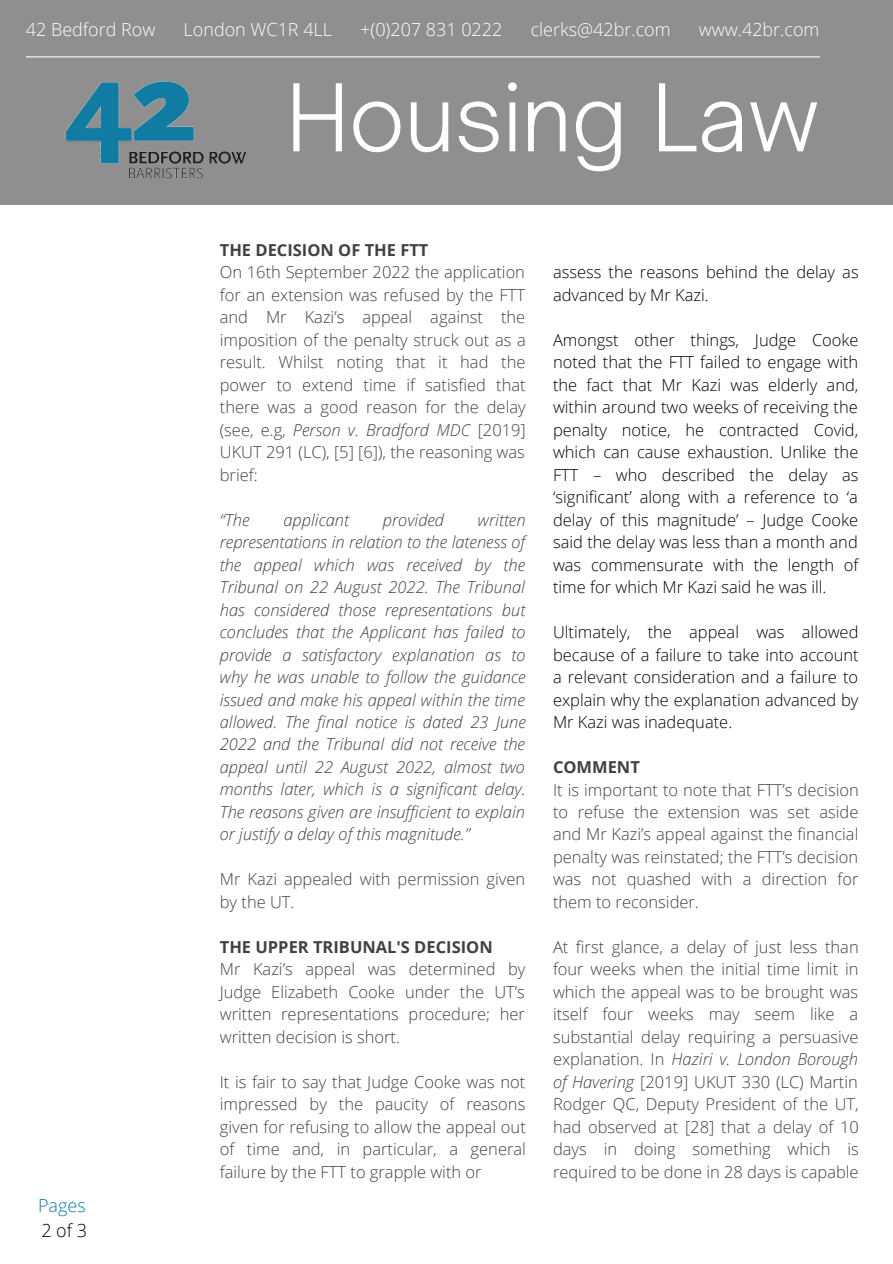
<style>
.page{position:relative;width:893px;height:1264px;background:#fff}
.page>*{position:absolute;margin:0;border:0;box-sizing:border-box;transform-origin:0 0}
.t1{font:300 89.1px "Open Sauce One";color:#fff}
.t2{font:300 18px "Open Sans";color:#fff}
.t3{font:300 18px "Open Sans";color:#117da4}
.t4{font:300 18px "Open Sans";color:#000}
.t5{font:300 16.5px/22.5px "Open Sans";color:#424141;text-align:justify}
.t6{font:300 16.5px/22.5px "Open Sans";color:#000;text-align:justify}
.t7{font:italic 300 16.5px/22.5px "Open Sans";color:#424141;text-align:justify}
.t8{font:700 16.5px "Open Sans";color:#424141}
.s1{font-style:italic}
</style>
<div class="page">
<div style="left:0;top:0;width:892px;height:205px;background:#8f8f8f"></div>
<hr style="left:26px;top:56px;width:793px;height:1px;background:#fff">
<img style="left:65px;top:81px;width:181px;height:98px">
<p class="t2" style="left:26px;top:16px;width:131px">42 Bedford Row</p>
<p class="t2" style="left:184px;top:16px;width:150px">London WC1R 4LL</p>
<p class="t2" style="left:360px;top:16px;width:144px">+(0)207 831 0222</p>
<p class="t2" style="left:530px;top:16px;width:141px">clerks@42br.com</p>
<p class="t2" style="left:698px;top:16px;width:122px">www.42br.com</p>
<p class="t1" style="left:286px;top:62px;width:534px">Housing Law</p>
<p class="t3" style="left:38px;top:1192px;width:49px">Pages</p>
<p class="t4" style="left:41px;top:1217px;width:47px">2 of 3</p>
<p class="t8" style="left:220px;top:238px;width:210px">THE DECISION OF THE FTT</p>
<p class="t5" style="left:220px;top:260px;width:307px">On 16th September 2022 the application for an extension was refused by the FTT and Mr Kazi’s appeal against the imposition of the penalty struck out as a result. Whilst noting that it had the power to extend time if satisfied that there was a good reason for the delay (see, e.g, <span class="s1">Person v. Bradford MDC</span> [2019] UKUT 291 (LC), [5] [6]), the reasoning was brief:</p>
<p class="t7" style="left:220px;top:508px;width:31px">“The</p>
<p class="t7" style="left:283px;top:508px;width:67px">applicant</p>
<p class="t7" style="left:383px;top:508px;width:63px">provided</p>
<p class="t7" style="left:220px;top:508px;width:307px;text-indent:258px">written representations in relation to the lateness of the appeal which was received by the Tribunal on 22 August 2022. The Tribunal has considered those representations but concludes that the Applicant has failed to provide a satisfactory explanation as to why he was unable to follow the guidance issued and make his appeal within the time allowed. The final notice is dated 23 June 2022 and the Tribunal did not receive the appeal until 22 August 2022, almost two months later, which is a significant delay.<br>The reasons given are insufficient to explain or justify a delay of this magnitude.”</p>
<p class="t5" style="left:220px;top:867px;width:307px">Mr Kazi appealed with permission given by the UT.</p>
<p class="t8" style="left:220px;top:935px;width:274px">THE UPPER TRIBUNAL'S DECISION</p>
<p class="t5" style="left:220px;top:957px;width:307px">Mr Kazi’s appeal was determined by Judge Elizabeth Cooke under the UT’s written representations procedure; her written decision is short.</p>
<p class="t5" style="left:220px;top:1070px;width:307px">It is fair to say that Judge Cooke was not impressed by the paucity of reasons given for refusing to allow the appeal out of time and, in particular, a general failure by the FTT to grapple with or</p>
<p class="t6" style="left:553px;top:260px;width:307px">assess the reasons behind the delay as advanced by Mr Kazi.</p>
<p class="t6" style="left:553px;top:328px;width:307px">Amongst other things, Judge Cooke noted that the FTT failed to engage with the fact that Mr Kazi was elderly and, within around two weeks of receiving the penalty notice, he contracted Covid, which can cause exhaustion. Unlike the FTT – who described the delay as ‘significant’ along with a reference to ‘a delay of this magnitude’ – Judge Cooke said the delay was less than a month and was commensurate with the length of time for which Mr Kazi said he was ill.</p>
<p class="t6" style="left:553px;top:620px;width:307px">Ultimately, the appeal was allowed because of a failure to take into account a relevant consideration and a failure to explain why the explanation advanced by Mr Kazi was inadequate.</p>
<p class="t8" style="left:553px;top:755px;width:88px">COMMENT</p>
<p class="t5" style="left:553px;top:777px;width:307px">It is important to note that FTT’s decision to refuse the extension was set aside and Mr Kazi’s appeal against the financial penalty was reinstated; the FTT’s decision was not quashed with a direction for them to reconsider.</p>
<p class="t5" style="left:553px;top:935px;width:307px">At first glance, a delay of just less than four weeks when the initial time limit in which the appeal was to be brought was itself four weeks may seem like a substantial delay requiring a persuasive explanation. In <span class="s1">Haziri v. London Borough of Havering</span> [2019] UKUT 330 (LC) Martin Rodger QC, Deputy President of the UT, had observed at [28] that a delay of 10 days in doing something which is required to be done in 28 days is capable</p>
</div>
